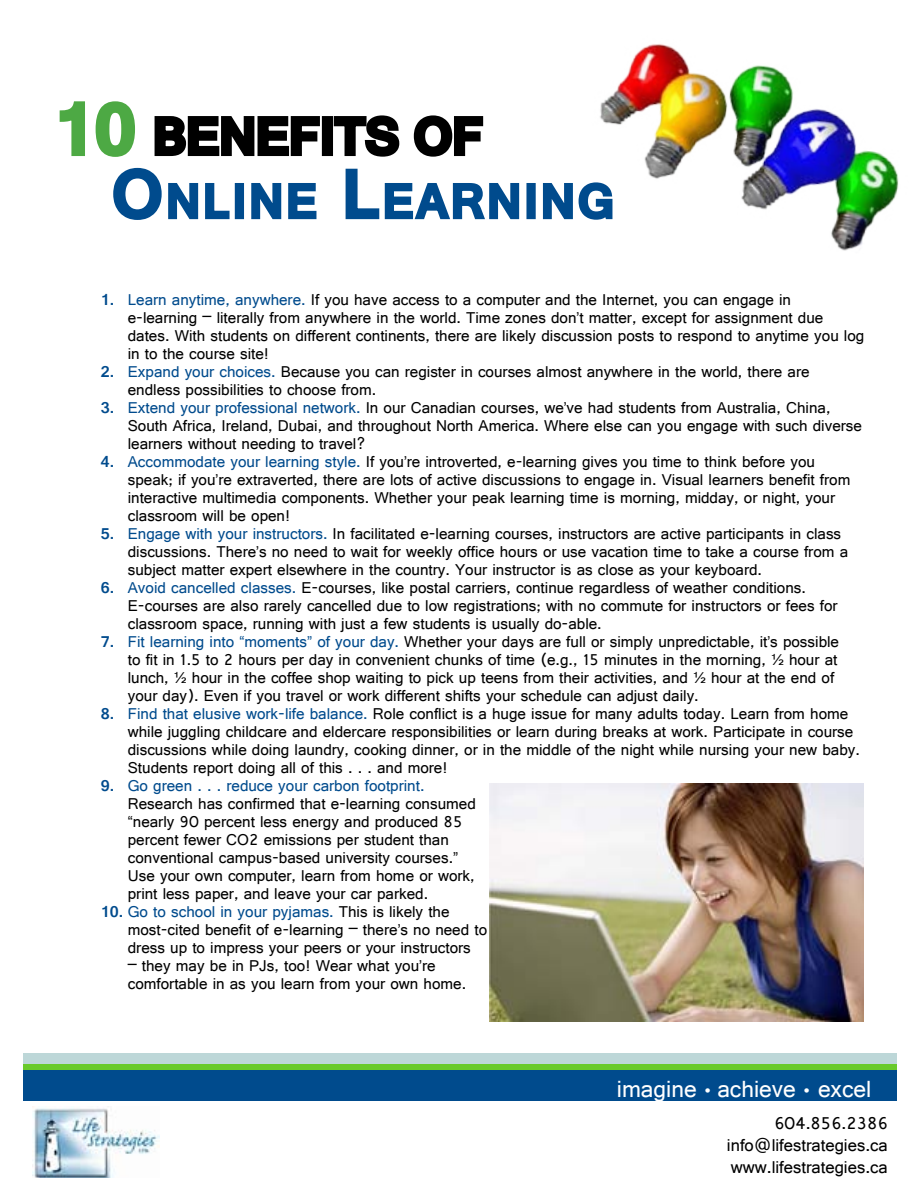
<style>
.page{position:relative;width:918px;height:1188px;background:#fff}
.page>*{position:absolute;margin:0;border:0;box-sizing:border-box;transform-origin:0 0}
.t1{font:700 54px "Gautami";color:#000}
.t2{font:700 50.4px "Gautami";letter-spacing:.055em;color:#004b8d}
.t3{font:24.6px "Gautami";color:#fff}
.t4{font:18px/21.6px "Gautami";color:#000;text-align:justify}
.t5{font:16.5px/18px "Gautami";color:#000}
.s1{font-size:75px;color:#4da944}
.s2{font-size:72px}
.s3{font-weight:700;color:#004b8d}
.s4{color:#004b8d}
.s5{font-size:16.35px}
</style>
<div class="page">
<div style="left:23px;top:1053px;width:874px;height:11px;background:#bdd7d8"></div>
<div style="left:23px;top:1070px;width:874px;height:30px;background:#004b8d"></div>
<div style="left:23px;top:1064px;width:874px;height:6px;background:#69ca2b"></div>
<img style="left:33px;top:1108px;width:127px;height:70px">
<img style="left:600px;top:44px;width:299px;height:207px">
<svg style="left:59px;top:101px;width:26px;height:55px"></svg>
<svg style="left:95px;top:101px;width:40px;height:56px"></svg>
<svg style="left:154px;top:116px;width:168px;height:41px"></svg>
<div style="left:322px;top:116px;width:11px;height:40px;border:4px solid #000"></div>
<svg style="left:113px;top:167px;width:117px;height:53px"></svg>
<div style="left:235px;top:183px;width:9px;height:36px;border:3px solid #004b8d"></div>
<svg style="left:251px;top:183px;width:66px;height:37px"></svg>
<svg style="left:332px;top:115px;width:188px;height:105px"></svg>
<div style="left:526px;top:183px;width:10px;height:36px;border:3px solid #004b8d"></div>
<svg style="left:542px;top:181px;width:72px;height:41px"></svg>
<img style="left:490px;top:784px;width:374px;height:237px">
<h1 class="t1" style="left:54px;top:104px;width:431px"><span class="s1">10</span> BENEFITS OF</h1>
<h2 class="t2" style="left:112px;top:171px;width:504px"><span class="s2">O</span>NLINE <span class="s2">L</span>EARNING</h2>
<p class="t5" style="left:128px;top:290px;width:738px;text-indent:-27px"><span class="s3">1.</span> <span class="s4">Learn anytime, anywhere.</span> If you have access to a computer and the Internet, you can engage in e-learning – literally from anywhere in the world. Time zones don’t matter, except for assignment due dates. With students on different continents, there are likely discussion posts to respond to anytime you log in to the course site!</p>
<p class="t5" style="left:128px;top:362px;width:683px;text-indent:-27px"><span class="s3">2.</span> <span class="s4">Expand your choices.</span> Because you can register in courses almost anywhere in the world, there are endless possibilities to choose from.</p>
<p class="t5" style="left:128px;top:398px;width:736px;text-indent:-27px"><span class="s3">3.</span> <span class="s4">Extend your professional network.</span> In our Canadian courses, we’ve had students from Australia, China,<br>South Africa, Ireland, Dubai, and throughout North America. Where else can you engage with such diverse learners without needing to travel?</p>
<p class="t5" style="left:128px;top:452px;width:724px;text-indent:-27px"><span class="s3">4.</span> <span class="s4">Accommodate your learning style.</span> If you’re introverted, e-learning gives you time to think before you speak; if you’re extraverted, there are lots of active discussions to engage in. Visual learners benefit from interactive multimedia components. Whether your peak learning time is morning, midday, or night, your classroom will be open!</p>
<p class="t5" style="left:128px;top:524px;width:722px;text-indent:-27px"><span class="s3">5.</span> <span class="s4">Engage with your instructors.</span> In facilitated e-learning courses, instructors are active participants in class discussions. There’s no need to wait for weekly office hours or use vacation time to take a course from a subject matter expert elsewhere in the country. Your instructor is as close as your keyboard.</p>
<p class="t5" style="left:128px;top:578px;width:711px;text-indent:-27px"><span class="s3">6.</span> <span class="s4">Avoid cancelled classes.</span> E-courses, like postal carriers, continue regardless of weather conditions.<br>E-courses are also rarely cancelled due to low registrations; with no commute for instructors or fees for classroom space, running with just a few students is usually do-able.</p>
<p class="t5" style="left:128px;top:632px;width:713px;text-indent:-27px"><span class="s3">7.</span> <span class="s4">Fit learning into “moments” of your day.</span> Whether your days are full or simply unpredictable, it’s possible to fit in 1.5 to 2 hours per day in convenient chunks of time (e.g., 15 minutes in the morning, ½ hour at lunch, ½ hour in the coffee shop waiting to pick up teens from their activities, and ½ hour at the end of your day). Even if you travel or work different shifts your schedule can adjust daily.</p>
<p class="t5" style="left:128px;top:704px;width:734px;text-indent:-27px"><span class="s3">8.</span> <span class="s4">Find that elusive work-life balance.</span> Role conflict is a huge issue for many adults today. Learn from home while juggling childcare and eldercare responsibilities or learn during breaks at work. Participate in course discussions while doing laundry, cooking dinner, or in the middle of the night while nursing your new baby.<br>Students report doing all of this . . . and more!</p>
<p class="t5" style="left:128px;top:776px;width:350px;text-indent:-27px"><span class="s3">9.</span> <span class="s4">Go green . . . reduce your carbon footprint.<br></span>Research has confirmed that e-learning consumed “nearly 90 percent less energy and produced 85 percent fewer CO2 emissions per student than conventional campus-based university courses.” Use your own computer, learn from home or work, print less paper, and leave your car parked.</p>
<p class="t5" style="left:128px;top:902px;width:361px;text-indent:-27px"><span class="s3">10.</span> <span class="s4">Go to school in your pyjamas.</span> This is likely the most-cited benefit of e-learning – there’s no need to dress up to impress your peers or your instructors</p>
<p class="t5" style="left:128px;top:956px;width:340px">– they may be in PJs, too! Wear what you’re comfortable in as you learn from your own home.</p>
<h3 class="t3" style="left:617px;top:1074px;width:256px">imagine <span class="s5">•</span> achieve <span class="s5">•</span> excel</h3>
<p class="t4" style="left:727px;top:1112px;width:162px;text-indent:47px">604.856.2386 info@lifestrategies.ca www.lifestrategies.ca</p>
</div>
